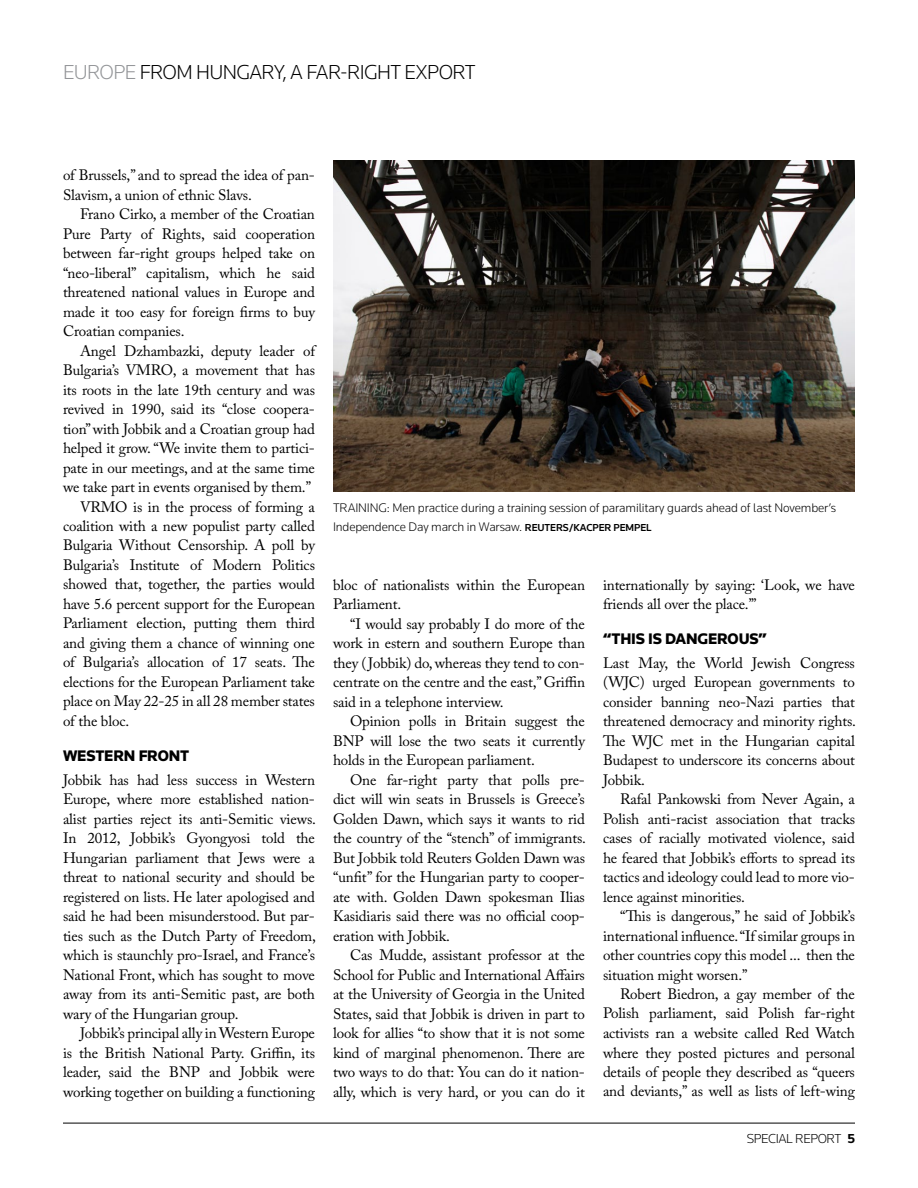
<style>
.page{position:relative;width:918px;height:1188px;background:#fff}
.page>*{position:absolute;margin:0;border:0;box-sizing:border-box;transform-origin:0 0}
.t1{font:300 21px "Knowledge";letter-spacing:-.03em;color:#000}
.t2{font:900 15.9px "Knowledge";letter-spacing:-.01em;color:#000}
.t3{font:15px/19.5px "Adobe Caslon Pro";letter-spacing:-.01em;color:#000;text-align:justify}
.t4{font:300 13.5px "Knowledge";letter-spacing:-.03em;color:#000}
.t5{font:300 12.9px/19.5px "Knowledge";letter-spacing:-.01em;color:#000}
.s1{color:#939598}
.s2{font-weight:500;font-size:10.5px}
.s3{font-weight:700}
</style>
<div class="page">
<hr style="left:63px;top:1123px;width:792px;height:1px;background:#000">
<img style="left:333px;top:161px;width:522px;height:331px">
<h1 class="t1" style="left:63px;top:59px;width:414px"><span class="s1">EUROPE</span> FROM HUNGARY, A FAR-RIGHT EXPORT</h1>
<p class="t3" style="left:63px;top:165px;width:253px">of Brussels,” and to spread the idea of pan-<br>Slavism, a union of ethnic Slavs.</p>
<p class="t3" style="left:63px;top:204px;width:254px;text-indent:17px">Frano Cirko, a member of the Croatian Pure Party of Rights, said cooperation between far-right groups helped take on “neo-liberal” capitalism, which he said threatened national values in Europe and made it too easy for foreign firms to buy Croatian companies.</p>
<p class="t3" style="left:80px;top:341px;width:236px">Angel Dzhambazki, deputy leader of</p>
<p class="t3" style="left:63px;top:360px;width:254px">Bulgaria’s VMRO, a movement that has</p>
<p class="t3" style="left:63px;top:380px;width:254px">its roots in the late 19th century and was</p>
<p class="t3" style="left:63px;top:399px;width:253px">revived in 1990, said its “close coopera-</p>
<p class="t3" style="left:63px;top:419px;width:253px">tion” with Jobbik and a Croatian group had</p>
<p class="t3" style="left:63px;top:438px;width:254px">helped it grow. “We invite them to partici-</p>
<p class="t3" style="left:63px;top:458px;width:254px">pate in our meetings, and at the same time</p>
<p class="t3" style="left:63px;top:477px;width:250px">we take part in events organised by them.”</p>
<p class="t3" style="left:80px;top:497px;width:236px">VRMO is in the process of forming a</p>
<p class="t3" style="left:63px;top:516px;width:254px">coalition with a new populist party called</p>
<p class="t3" style="left:63px;top:536px;width:254px">Bulgaria Without Censorship. A poll by</p>
<p class="t3" style="left:63px;top:555px;width:254px">Bulgaria’s Institute of Modern Politics</p>
<p class="t3" style="left:63px;top:575px;width:254px">showed that, together, the parties would</p>
<p class="t3" style="left:63px;top:594px;width:254px">have 5.6 percent support for the European</p>
<p class="t3" style="left:63px;top:614px;width:253px">Parliament election, putting them third</p>
<p class="t3" style="left:63px;top:633px;width:253px">and giving them a chance of winning one</p>
<p class="t3" style="left:63px;top:653px;width:253px">of Bulgaria’s allocation of 17 seats. The</p>
<p class="t3" style="left:63px;top:672px;width:254px">elections for the European Parliament take</p>
<p class="t3" style="left:63px;top:692px;width:253px">place on May 22-25 in all 28 member states</p>
<p class="t3" style="left:63px;top:711px;width:68px">of the bloc.</p>
<p class="t2" style="left:63px;top:746px;width:128px">WESTERN FRONT</p>
<p class="t3" style="left:63px;top:770px;width:255px">Jobbik has had less success in Western Europe, where more established nation&shy;alist parties reject its anti-Semitic views.<br>In 2012, Jobbik’s Gyongyosi told the Hungarian parliament that Jews were a threat to national security and should be registered on lists. He later apologised and said he had been misunderstood. But par&shy;ties such as the Dutch Party of Freedom, which is staunchly pro-Israel, and France’s National Front, which has sought to move away from its anti-Semitic past, are both wary of the Hungarian group.</p>
<p class="t3" style="left:63px;top:1023px;width:254px;text-indent:17px">Jobbik’s principal ally in Western Europe is the British National Party. Griffin, its leader, said the BNP and Jobbik were working together on building a functioning</p>
<p class="t5" style="left:333px;top:497px;width:505px">TRAINING: Men practice during a training session of paramilitary guards ahead of last November’s<br>Independence Day march in Warsaw. <span class="s2">REUTERS/KACPER PEMPEL</span></p>
<p class="t3" style="left:333px;top:575px;width:254px">bloc of nationalists within the European<br>Parliament.</p>
<p class="t3" style="left:333px;top:614px;width:254px;text-indent:17px">“I would say probably I do more of the work in estern and southern Europe than they (Jobbik) do, whereas they tend to con&shy;centrate on the centre and the east,” Griffin said in a telephone interview.</p>
<p class="t3" style="left:333px;top:711px;width:254px;text-indent:17px">Opinion polls in Britain suggest the BNP will lose the two seats it currently holds in the European parliament.</p>
<p class="t3" style="left:333px;top:770px;width:255px;text-indent:17px">One far-right party that polls pre&shy;dict will win seats in Brussels is Greece’s Golden Dawn, which says it wants to rid the country of the “stench” of immigrants.<br>But Jobbik told Reuters Golden Dawn was “unfit” for the Hungarian party to cooper&shy;ate with. Golden Dawn spokesman Ilias Kasidiaris said there was no official coop&shy;eration with Jobbik.</p>
<p class="t3" style="left:333px;top:945px;width:254px;text-indent:17px">Cas Mudde, assistant professor at the School for Public and International Affairs at the University of Georgia in the United States, said that Jobbik is driven in part to look for allies “to show that it is not some kind of marginal phenomenon. There are two ways to do that: You can do it nation&shy;ally, which is very hard, or you can do it</p>
<p class="t3" style="left:603px;top:575px;width:253px">internationally by saying: ‘Look, we have friends all over the place.’”</p>
<p class="t2" style="left:603px;top:629px;width:165px">“THIS IS DANGEROUS”</p>
<p class="t3" style="left:603px;top:653px;width:255px">Last May, the World Jewish Congress (WJC) urged European governments to consider banning neo-Nazi parties that threatened democracy and minority rights.<br>The WJC met in the Hungarian capital Budapest to underscore its concerns about Jobbik.</p>
<p class="t3" style="left:603px;top:789px;width:254px;text-indent:17px">Rafal Pankowski from Never Again, a Polish anti-racist association that tracks cases of racially motivated violence, said he feared that Jobbik’s efforts to spread its tactics and ideology could lead to more vio&shy;lence against minorities.</p>
<p class="t3" style="left:603px;top:906px;width:254px;text-indent:17px">“This is dangerous,” he said of Jobbik’s international influence. “If similar groups in other countries copy this model ... then the situation might worsen.”</p>
<p class="t3" style="left:603px;top:984px;width:254px;text-indent:17px">Robert Biedron, a gay member of the Polish parliament, said Polish far-right activists ran a website called Red Watch where they posted pictures and personal details of people they described as “queers and deviants,” as well as lists of left-wing</p>
<p class="t4" style="left:747px;top:1130px;width:110px">SPECIAL REPORT <span class="s3">5</span></p>
</div>
